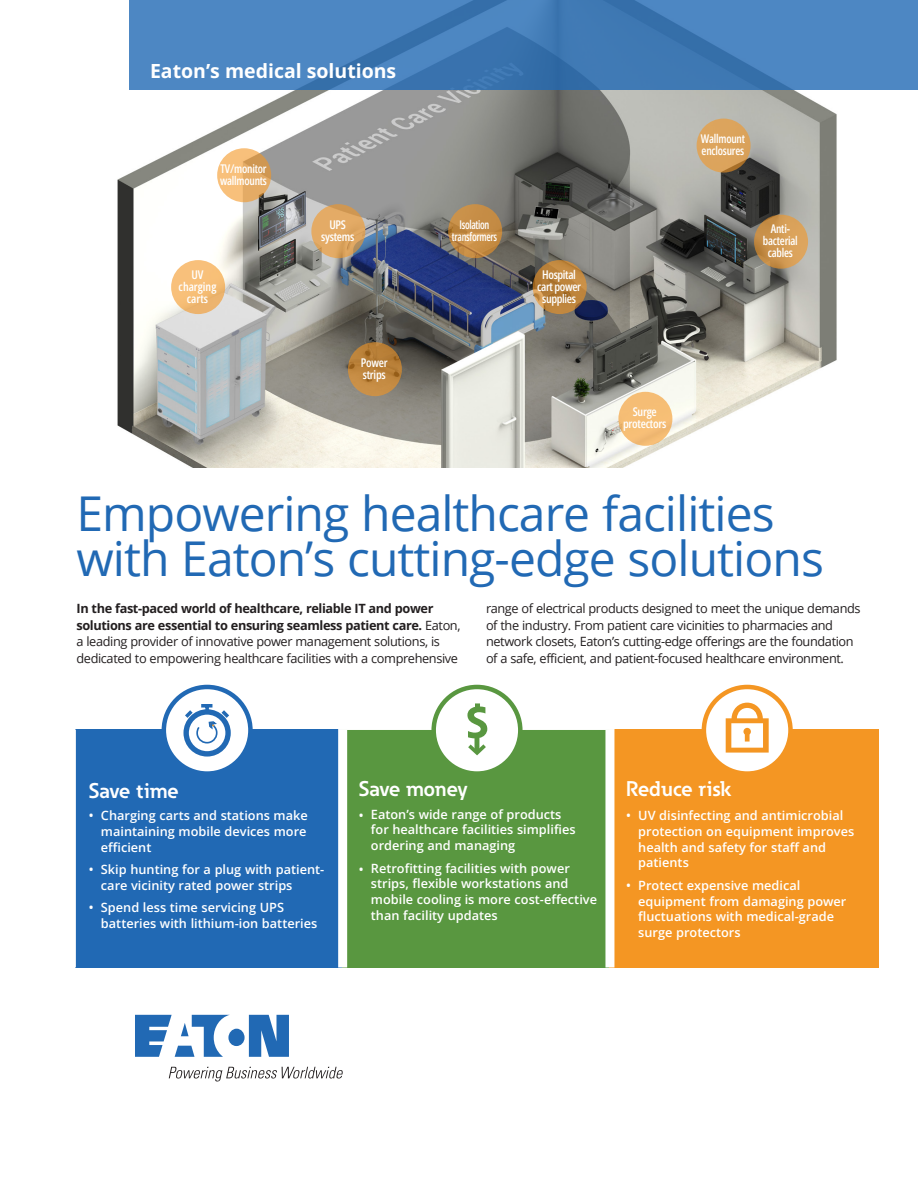
<style>
.page{position:relative;width:918px;height:1188px;background:#fff}
.page>*{position:absolute;margin:0;border:0;box-sizing:border-box;transform-origin:0 0}
.t1{font:48px/45px "Open Sans";letter-spacing:-.02em;color:#2169b4}
.t2{font:700 21px "Eaton";color:#fff}
.t3{font:700 19.5px "Open Sans";color:#fff}
.t4{font:600 12.75px/15.8px "Open Sans";color:#fff}
.t5{font:12.75px/16.5px "Open Sans";letter-spacing:-.03em;color:#231f20}
.t6{font:12px/12px "Open Sans";letter-spacing:-.02em;color:#fff;text-align:center}
.t7{font:12px/12px "Open Sans";letter-spacing:-.02em;color:#fff;scale:.95 1}
.t8{font:12px/12px "Open Sans";letter-spacing:-.02em;color:#fff;text-align:center;scale:.85 1}
.t9{font:12px/12px "Open Sans";color:#fff;text-align:center}
.s1{font-weight:700}
</style>
<div class="page">
<img style="left:117px;top:90px;width:720px;height:378px">
<div style="left:75px;top:729px;width:268px;height:238px;background:#2169b4"></div>
<div style="left:343px;top:729px;width:267px;height:238px;background:#599740"></div>
<div style="left:610px;top:729px;width:269px;height:238px;background:#f49623"></div>
<hr style="left:75px;top:729px;width:1px;height:239px;background:#fff">
<hr style="left:338px;top:729px;width:276px;height:1px;background:#fff">
<div style="left:338px;top:730px;width:9px;height:238px;background:#fff"></div>
<div style="left:605px;top:730px;width:9px;height:238px;background:#fff"></div>
<svg style="left:164px;top:687px;width:86px;height:87px;fill:#fff"></svg>
<div style="left:162px;top:685px;width:91px;height:91px;border:4px solid #2169b4;border-radius:50%"></div>
<div style="left:183px;top:709px;width:48px;height:48px;border:5px solid #2169b4;border-radius:50%"></div>
<svg style="left:181px;top:702px;width:52px;height:43px"></svg>
<div style="left:434px;top:687px;width:86px;height:87px;background:#fff;border-radius:50%"></div>
<div style="left:431px;top:685px;width:92px;height:91px;border:4px solid #599740;border-radius:50%"></div>
<svg style="left:467px;top:703px;width:21px;height:53px"></svg>
<div style="left:704px;top:687px;width:86px;height:87px;background:#fff;border-radius:50%"></div>
<div style="left:702px;top:685px;width:91px;height:91px;border:4px solid #f49623;border-radius:50%"></div>
<svg style="left:726px;top:703px;width:43px;height:50px"></svg>
<svg style="left:348px;top:342px;width:54px;height:54px;background:#ba813a"></svg>
<svg style="left:754px;top:215px;width:54px;height:54px;background:#cf9751"></svg>
<svg style="left:697px;top:119px;width:54px;height:54px;background:#d7a05a"></svg>
<svg style="left:217px;top:148px;width:54px;height:54px;background:#eab36f"></svg>
<div style="left:171px;top:260px;width:54px;height:54px;background:linear-gradient(to right,#f9c27e,#f1b871);border-radius:50%"></div>
<svg style="left:311px;top:204px;width:54px;height:54px;background:#dea663"></svg>
<svg style="left:448px;top:204px;width:54px;height:54px;background:#c48c46"></svg>
<svg style="left:533px;top:260px;width:54px;height:54px;background:#ba823c"></svg>
<div style="left:618px;top:392px;width:54px;height:54px;background:#f6be75;border-radius:50%"></div>
<svg style="left:129px;top:0;width:789px;height:90px;background:#4680bb"></svg>
<svg style="left:135px;top:1015px;width:154px;height:42px"></svg>
<svg style="left:169px;top:1067px;width:174px;height:14px"></svg>
<h3 class="t3" style="left:150px;top:58px;width:248px">Eaton’s medical solutions</h3>
<p class="t7" style="left:220px;top:162px;width:51px">TV/monitor wallmounts</p>
<p class="t9" style="left:179px;top:268px;width:39px">UV charging carts</p>
<p class="t6" style="left:321px;top:218px;width:35px">UPS systems</p>
<p class="t8" style="left:452px;top:218px;width:55px">Isolation transformers</p>
<p class="t6" style="left:361px;top:356px;width:28px;text-align:left">Power strips</p>
<p class="t6" style="left:537px;top:268px;width:46px">Hospital cart power supplies</p>
<p class="t7" style="left:701px;top:133px;width:48px">Wallmount enclosures</p>
<p class="t7" style="left:763px;top:223px;width:38px;text-align:center">Anti&shy;bacterial cables</p>
<p class="t6" style="left:623px;top:406px;width:45px">Surge protectors</p>
<h1 class="t1" style="left:76px;top:490px;width:749px">Empowering healthcare facilities with Eaton’s cutting-edge solutions</h1>
<p class="t5" style="left:76px;top:600px;width:386px"><span class="s1">In the fast-paced world of healthcare, reliable IT and power solutions are essential to ensuring seamless patient care.</span> Eaton, a leading provider of innovative power management solutions, is dedicated to empowering healthcare facilities with a comprehensive</p>
<p class="t5" style="left:486px;top:600px;width:376px">range of electrical products designed to meet the unique demands of the industry. From patient care vicinities to pharmacies and network closets, Eaton’s cutting-edge offerings are the foundation of a safe, efficient, and patient-focused healthcare environment.</p>
<h2 class="t2" style="left:89px;top:777px;width:91px">Save time</h2>
<p class="t4" style="left:101px;top:807px;width:208px;text-align:justify;text-indent:-12px">• Charging carts and stations make maintaining mobile devices more efficient</p>
<p class="t4" style="left:101px;top:861px;width:225px;text-indent:-12px">• Skip hunting for a plug with patient&shy;care vicinity rated power strips</p>
<p class="t4" style="left:101px;top:900px;width:218px;text-indent:-12px">• Spend less time servicing UPS batteries with lithium-ion batteries</p>
<h2 class="t2" style="left:359px;top:776px;width:110px">Save money</h2>
<p class="t4" style="left:371px;top:806px;width:206px;text-indent:-12px">• Eaton’s wide range of products for healthcare facilities simplifies ordering and managing</p>
<p class="t4" style="left:371px;top:860px;width:228px;text-indent:-12px">• Retrofitting facilities with power strips, flexible workstations and mobile cooling is more cost-effective than facility updates</p>
<h2 class="t2" style="left:626px;top:776px;width:107px">Reduce risk</h2>
<p class="t4" style="left:638px;top:807px;width:218px;text-indent:-12px">• UV disinfecting and antimicrobial protection on equipment improves health and safety for staff and patients</p>
<p class="t4" style="left:638px;top:877px;width:210px;text-indent:-12px">• Protect expensive medical equipment from damaging power fluctuations with medical-grade surge protectors</p>
</div>
